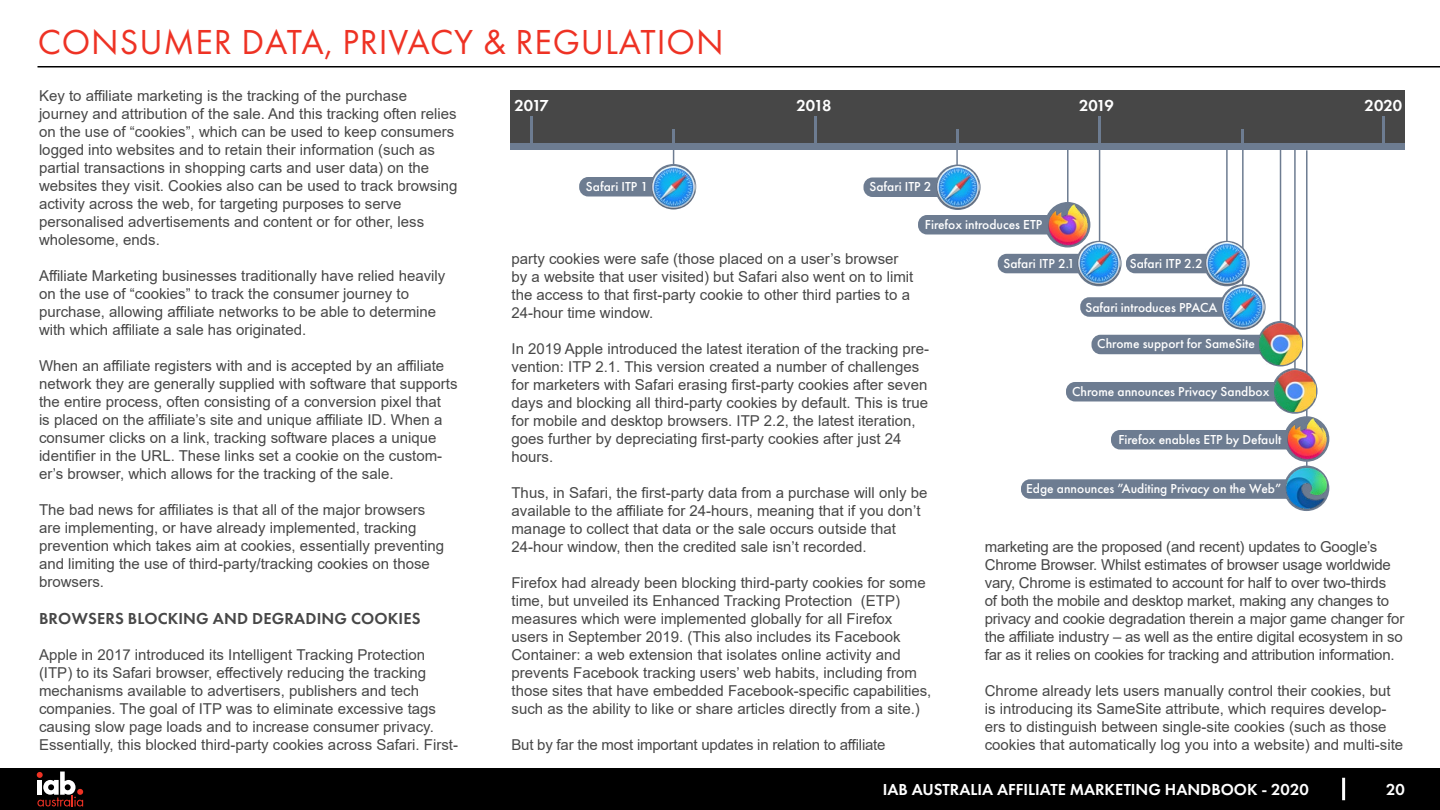
<style>
.page{position:relative;width:1440px;height:810px;background:#fff}
.page>*{position:absolute;margin:0;border:0;box-sizing:border-box;transform-origin:0 0}
.Chapter_Head{font:36px "Futura PT";letter-spacing:.025em;color:#ee3224}
.Graph_Head{font:600 16.5px "Futura PT";color:#fff}
.Sub_Hed{font:600 16.5px "Futura PT";letter-spacing:.01em;color:#474747}
.Body{font:15px/18px "Arial";color:#474747}
.Graph_Body{font:500 13.5px "Futura PT";color:#fff}
</style>
<div class="page">
<div style="left:0;top:768px;width:1440px;height:42px;background:#000"></div>
<svg style="left:37px;top:772px;width:46px;height:34px"></svg>
<hr style="left:1342px;top:778px;width:3px;height:22px;background:#fff">
<hr style="left:38px;top:66px;width:1402px;height:2px;background:#000">
<svg style="left:1045px;top:202px;width:45px;height:46px"></svg>
<div style="left:918px;top:215px;width:164px;height:20px;background:#6d7c91;border-radius:9px"></div>
<hr style="left:673px;top:147px;width:1px;height:43px;background:#6d7c91">
<div style="left:651px;top:164px;width:45px;height:46px;background:#6d7c91;border-radius:50%"></div>
<div style="left:579px;top:177px;width:109px;height:20px;background:#6d7c91;border-radius:9px"></div>
<img style="left:652px;top:166px;width:43px;height:43px">
<hr style="left:956px;top:147px;width:2px;height:43px;background:#6d7c91">
<div style="left:863px;top:178px;width:110px;height:19px;background:#6d7c91;border-radius:9px"></div>
<img style="left:936px;top:166px;width:43px;height:44px">
<hr style="left:1099px;top:147px;width:1px;height:120px;background:#6d7c91">
<svg style="left:1076px;top:241px;width:46px;height:45px"></svg>
<div style="left:998px;top:254px;width:116px;height:19px;background:#6d7c91;border-radius:9px"></div>
<img style="left:1077px;top:243px;width:43px;height:43px">
<svg style="left:1272px;top:368px;width:46px;height:46px"></svg>
<svg style="left:1284px;top:416px;width:45px;height:46px"></svg>
<div style="left:1066px;top:382px;width:228px;height:19px;background:#6d7c91;border-radius:9px"></div>
<div style="left:1111px;top:430px;width:195px;height:19px;background:#6d7c91;border-radius:9px"></div>
<div style="left:1021px;top:479px;width:285px;height:20px;background:#6d7c91;border-radius:9px"></div>
<svg style="left:1258px;top:321px;width:45px;height:45px"></svg>
<div style="left:1091px;top:335px;width:189px;height:19px;background:#6d7c91;border-radius:9px"></div>
<div style="left:1080px;top:297px;width:178px;height:20px;background:#6d7c91;border-radius:9px"></div>
<div style="left:510px;top:90px;width:895px;height:60px;background:#474747"></div>
<hr style="left:530px;top:116px;width:3px;height:34px;background:#6d7c91">
<hr style="left:672px;top:129px;width:3px;height:21px;background:#6d7c91">
<hr style="left:956px;top:129px;width:3px;height:21px;background:#6d7c91">
<hr style="left:1241px;top:129px;width:3px;height:21px;background:#6d7c91">
<hr style="left:814px;top:116px;width:3px;height:34px;background:#6d7c91">
<hr style="left:1098px;top:116px;width:3px;height:34px;background:#6d7c91">
<hr style="left:1382px;top:116px;width:3px;height:34px;background:#6d7c91">
<hr style="left:1242px;top:146px;width:2px;height:147px;background:#6d7c91">
<hr style="left:1280px;top:147px;width:1px;height:211px;background:#6d7c91">
<hr style="left:1294px;top:147px;width:2px;height:263px;background:#6d7c91">
<hr style="left:1306px;top:150px;width:2px;height:345px;background:#6d7c91">
<hr style="left:1067px;top:147px;width:2px;height:83px;background:#6d7c91">
<img style="left:1221px;top:286px;width:43px;height:43px">
<img style="left:1260px;top:323px;width:41px;height:42px">
<img style="left:1274px;top:370px;width:42px;height:42px">
<img style="left:1046px;top:204px;width:44px;height:41px">
<img style="left:1285px;top:419px;width:43px;height:40px">
<img style="left:1286px;top:467px;width:42px;height:43px">
<div style="left:510px;top:143px;width:895px;height:7px;background:#6d7c91"></div>
<hr style="left:1226px;top:147px;width:2px;height:101px;background:#6d7c91">
<svg style="left:1204px;top:241px;width:46px;height:45px"></svg>
<div style="left:1126px;top:254px;width:116px;height:19px;background:#6d7c91;border-radius:9px"></div>
<img style="left:1205px;top:243px;width:43px;height:43px">
<p class="Chapter_Head" style="left:38px;top:21px;width:687px">CONSUMER DATA, PRIVACY &amp; REGULATION</p>
<p class="Body" style="left:39px;top:87px;width:420px">Key to affiliate marketing is the tracking of the purchase journey and attribution of the sale. And this tracking often relies on the use of “cookies”, which can be used to keep consumers logged into websites and to retain their information (such as partial transactions in shopping carts and user data) on the websites they visit. Cookies also can be used to track browsing activity across the web, for targeting purposes to serve personalised advertisements and content or for other, less wholesome, ends.</p>
<p class="Body" style="left:39px;top:267px;width:408px">Affiliate Marketing businesses traditionally have relied heavily on the use of “cookies” to track the consumer journey to purchase, allowing affiliate networks to be able to determine with which affiliate a sale has originated.</p>
<p class="Body" style="left:39px;top:357px;width:420px">When an affiliate registers with and is accepted by an affiliate network they are generally supplied with software that supports the entire process, often consisting of a conversion pixel that<br>is placed on the affiliate’s site and unique affiliate ID. When a consumer clicks on a link, tracking software places a unique identifier in the URL. These links set a cookie on the custom&shy;er’s browser, which allows for the tracking of the sale.</p>
<p class="Body" style="left:39px;top:501px;width:407px">The bad news for affiliates is that all of the major browsers are implementing, or have already implemented, tracking prevention which takes aim at cookies, essentially preventing and limiting the use of third-party/tracking cookies on those browsers.</p>
<p class="Sub_Hed" style="left:39px;top:608px;width:383px">BROWSERS BLOCKING AND DEGRADING COOKIES</p>
<p class="Body" style="left:39px;top:646px;width:421px">Apple in 2017 introduced its Intelligent Tracking Protection (ITP) to its Safari browser, effectively reducing the tracking mechanisms available to advertisers, publishers and tech companies. The goal of ITP was to eliminate excessive tags causing slow page loads and to increase consumer privacy.<br>Essentially, this blocked third-party cookies across Safari. First-</p>
<p class="Graph_Head" style="left:514px;top:95px;width:36px">2017</p>
<p class="Graph_Head" style="left:797px;top:95px;width:36px">2018</p>
<p class="Graph_Head" style="left:1079px;top:95px;width:36px">2019</p>
<p class="Graph_Head" style="left:1365px;top:95px;width:39px">2020</p>
<p class="Graph_Body" style="left:586px;top:179px;width:64px">Safari ITP 1</p>
<p class="Graph_Body" style="left:869px;top:179px;width:64px">Safari ITP 2</p>
<p class="Graph_Body" style="left:925px;top:216px;width:119px">Firefox introduces ETP</p>
<p class="Body" style="left:512px;top:249px;width:403px">party cookies were safe (those placed on a user’s browser by a website that user visited) but Safari also went on to limit the access to that first-party cookie to other third parties to a 24-hour time window.</p>
<p class="Body" style="left:512px;top:339px;width:419px">In 2019 Apple introduced the latest iteration of the tracking pre&shy;vention: ITP 2.1. This version created a number of challenges for marketers with Safari erasing first-party cookies after seven days and blocking all third-party cookies by default. This is true for mobile and desktop browsers. ITP 2.2, the latest iteration, goes further by depreciating first-party cookies after just 24 hours.</p>
<p class="Body" style="left:512px;top:483px;width:417px">Thus, in Safari, the first-party data from a purchase will only be available to the affiliate for 24-hours, meaning that if you don’t manage to collect that data or the sale occurs outside that 24-hour window, then the credited sale isn’t recorded.</p>
<p class="Body" style="left:512px;top:573px;width:421px">Firefox had already been blocking third-party cookies for some time, but unveiled its Enhanced Tracking Protection (ETP) measures which were implemented globally for all Firefox users in September 2019. (This also includes its Facebook Container: a web extension that isolates online activity and prevents Facebook tracking users’ web habits, including from those sites that have embedded Facebook-specific capabilities, such as the ability to like or share articles directly from a site.)</p>
<p class="Body" style="left:512px;top:735px;width:376px">But by far the most important updates in relation to affiliate</p>
<p class="Graph_Body" style="left:1004px;top:256px;width:73px">Safari ITP 2.1</p>
<p class="Graph_Body" style="left:1130px;top:255px;width:75px">Safari ITP 2.2</p>
<p class="Graph_Body" style="left:1085px;top:299px;width:133px">Safari introduces PPACA</p>
<p class="Graph_Body" style="left:1097px;top:336px;width:159px">Chrome support for SameSite</p>
<p class="Graph_Body" style="left:1072px;top:383px;width:199px">Chrome announces Privacy Sandbox</p>
<p class="Graph_Body" style="left:1118px;top:431px;width:164px">Firefox enables ETP by Default</p>
<p class="Graph_Body" style="left:1026px;top:480px;width:257px">Edge announces ”Auditing Privacy on the Web”</p>
<p class="Body" style="left:985px;top:537px;width:421px">marketing are the proposed (and recent) updates to Google’s Chrome Browser. Whilst estimates of browser usage worldwide vary, Chrome is estimated to account for half to over two-thirds<br>of both the mobile and desktop market, making any changes to privacy and cookie degradation therein a major game changer for the affiliate industry – as well as the entire digital ecosystem in so far as it relies on cookies for tracking and attribution information.</p>
<p class="Body" style="left:985px;top:681px;width:420px">Chrome already lets users manually control their cookies, but is introducing its SameSite attribute, which requires develop&shy;ers to distinguish between single-site cookies (such as those cookies that automatically log you into a website) and multi-site</p>
<p class="Graph_Head" style="left:883px;top:779px;width:427px">IAB AUSTRALIA AFFILIATE MARKETING HANDBOOK - 2020</p>
<p class="Graph_Head" style="left:1386px;top:779px;width:20px">20</p>
</div>
